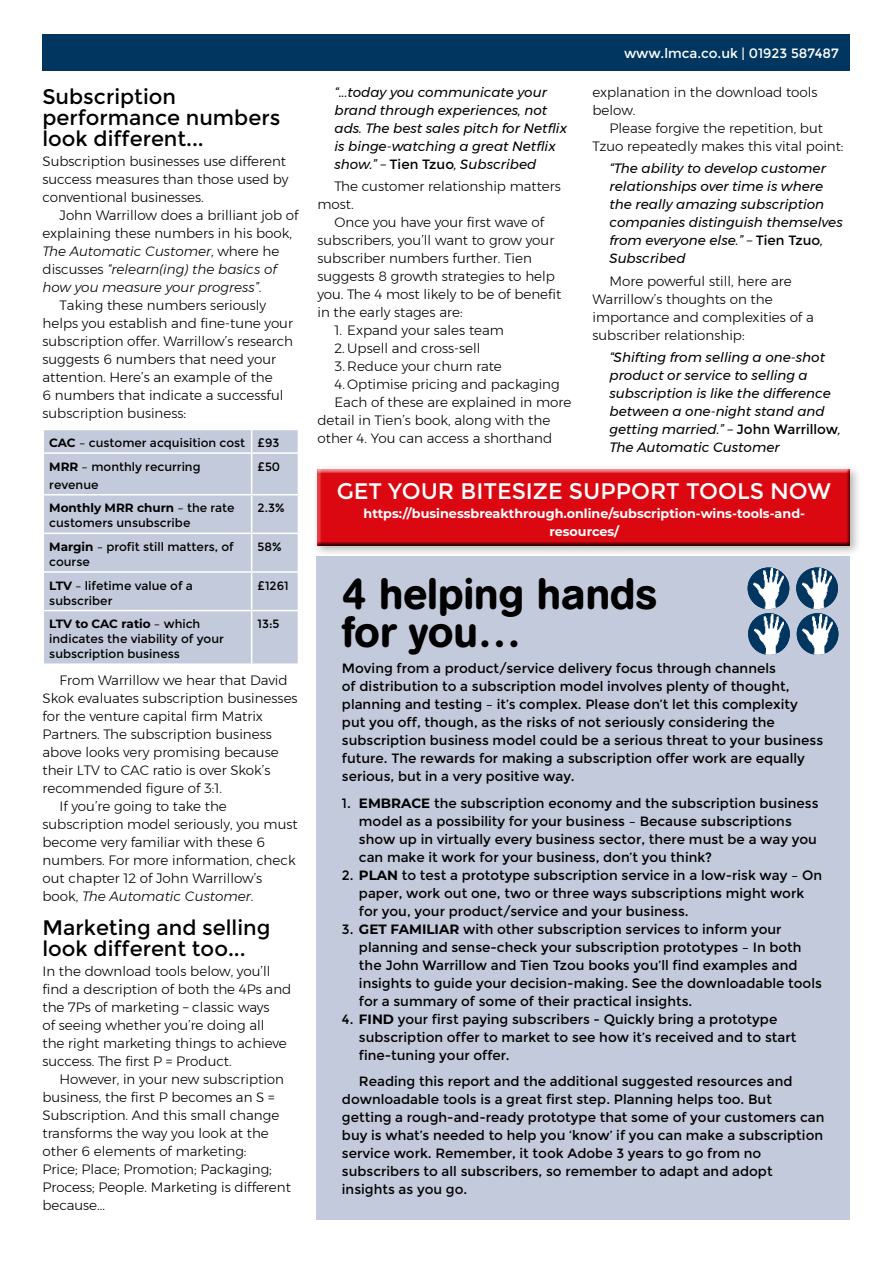
<style>
.page{position:relative;width:893px;height:1263px;background:#fff}
.page>*{position:absolute;margin:0;border:0;box-sizing:border-box;transform-origin:0 0}
.SUBHEAD{font:500 43.5px/37.5px "AG Buch Rounded BQ";color:#000}
.SUBHEAD_SM{font:22.5px "Montserrat";color:#fff}
.SUBHEAD-2{font:21px/21px "Montserrat";color:#000}
.body{font:300 13.5px/18px "Montserrat";color:#000}
.BULLIT{font:13.5px/18px "Montserrat";color:#000}
.body-2{font:13.5px/18px "Montserrat";color:#000}
.QUOTE{font:italic 13.5px/18px "Montserrat";color:#000}
.t1{font:13.5px "Montserrat";color:#fff}
.body-3{font:700 12.75px/18px "Montserrat";color:#fff;text-align:center}
.Table_text{font:12px/15px "Montserrat";color:#000}
.s1{font-style:italic}
.s2{font-weight:700}
.s3{font-style:normal}
</style>
<div class="page">
<div style="left:43px;top:34px;width:807px;height:36px;background:#00365f"></div>
<div style="left:44px;top:430px;width:254px;height:233px;background:#c3cadb"></div>
<svg style="left:251px;top:430px;width:1px;height:22px"></svg>
<hr style="left:43px;top:452px;width:209px;height:2px;background:#fff">
<hr style="left:252px;top:452px;width:47px;height:2px;background:#fff">
<hr style="left:251px;top:454px;width:1px;height:40px;background:#fff">
<hr style="left:43px;top:494px;width:209px;height:1px;background:#fff">
<hr style="left:252px;top:494px;width:47px;height:1px;background:#fff">
<hr style="left:251px;top:495px;width:1px;height:38px;background:#fff">
<hr style="left:43px;top:533px;width:209px;height:1px;background:#fff">
<hr style="left:252px;top:533px;width:47px;height:1px;background:#fff">
<hr style="left:251px;top:534px;width:1px;height:37px;background:#fff">
<hr style="left:43px;top:571px;width:209px;height:2px;background:#fff">
<hr style="left:252px;top:571px;width:47px;height:2px;background:#fff">
<hr style="left:251px;top:573px;width:1px;height:37px;background:#fff">
<hr style="left:43px;top:610px;width:209px;height:1px;background:#fff">
<hr style="left:252px;top:610px;width:47px;height:1px;background:#fff">
<hr style="left:251px;top:611px;width:1px;height:52px;background:#fff">
<div style="left:316px;top:556px;width:534px;height:664px;background:#c3cadb"></div>
<img style="left:748px;top:567px;width:41px;height:42px;border-radius:21px">
<img style="left:796px;top:567px;width:42px;height:42px;border-radius:21px">
<img style="left:748px;top:613px;width:42px;height:42px;border-radius:21px">
<img style="left:797px;top:613px;width:41px;height:42px;border-radius:21px">
<div style="left:312px;top:464px;width:550px;height:93px;background:#000;opacity:.3"></div>
<div style="left:313px;top:465px;width:541px;height:81px;background:#fff"></div>
<div style="left:315px;top:467px;width:540px;height:79px;background:#000;opacity:.75"></div>
<p class="SUBHEAD-2" style="left:43px;top:87px;width:239px">Subscription performance numbers look different...</p>
<p class="body" style="left:43px;top:152px;width:247px">Subscription businesses use different success measures than those used by conventional businesses.</p>
<p class="body" style="left:43px;top:206px;width:258px;text-indent:17px">John Warrillow does a brilliant job of explaining these numbers in his book, <span class="s1">The Automatic Customer</span>, where he discusses <span class="s1">“relearn(ing) the basics of how you measure your progress”</span>.</p>
<p class="body" style="left:43px;top:296px;width:252px;text-indent:17px">Taking these numbers seriously helps you establish and fine-tune your subscription offer. Warrillow’s research suggests 6 numbers that need your attention. Here’s an example of the<br>6 numbers that indicate a successful subscription business:</p>
<p class="Table_text" style="left:49px;top:435px;width:197px"><span class="s2">CAC</span> – customer acquisition cost</p>
<p class="Table_text" style="left:258px;top:435px;width:23px">£93</p>
<p class="Table_text" style="left:49px;top:458px;width:153px;line-height:18px"><span class="s2">MRR</span> – monthly recurring revenue</p>
<p class="Table_text" style="left:258px;top:459px;width:24px">£50</p>
<p class="Table_text" style="left:49px;top:501px;width:187px"><span class="s2">Monthly MRR churn</span> – the rate customers unsubscribe</p>
<p class="Table_text" style="left:258px;top:501px;width:28px">2.3%</p>
<p class="Table_text" style="left:49px;top:539px;width:186px"><span class="s2">Margin</span> – profit still matters, of course</p>
<p class="Table_text" style="left:258px;top:539px;width:26px">58%</p>
<p class="Table_text" style="left:49px;top:578px;width:145px"><span class="s2">LTV</span> – lifetime value of a subscriber</p>
<p class="Table_text" style="left:258px;top:578px;width:33px">£1261</p>
<p class="Table_text" style="left:49px;top:617px;width:176px"><span class="s2">LTV to CAC ratio</span> – which indicates the viability of your subscription business</p>
<p class="Table_text" style="left:258px;top:617px;width:23px">13:5</p>
<p class="body" style="left:43px;top:671px;width:257px;text-indent:17px">From Warrillow we hear that David Skok evaluates subscription businesses for the venture capital firm Matrix Partners. The subscription business above looks very promising because their LTV to CAC ratio is over Skok’s recommended figure of 3:1.</p>
<p class="body" style="left:43px;top:797px;width:257px;text-indent:17px">If you’re going to take the subscription model seriously, you must become very familiar with these 6 numbers. For more information, check out chapter 12 of John Warrillow’s book, <span class="s1">The Automatic Customer</span>.</p>
<p class="SUBHEAD-2" style="left:43px;top:917px;width:229px">Marketing and selling look different too...</p>
<p class="body" style="left:43px;top:962px;width:250px">In the download tools below, you’ll find a description of both the 4Ps and the 7Ps of marketing – classic ways<br>of seeing whether you’re doing all<br>the right marketing things to achieve success. The first P = Product.</p>
<p class="body" style="left:43px;top:1070px;width:250px;text-indent:17px">However, in your new subscription business, the first P becomes an S =<br>Subscription. And this small change transforms the way you look at the other 6 elements of marketing:<br>Price; Place; Promotion; Packaging;<br>Process; People. Marketing is different because...</p>
<p class="QUOTE" style="left:334px;top:83px;width:234px">“...today you communicate your brand through experiences, not ads. The best sales pitch for Netflix is binge-watching a great Netflix show.” – <span class="s3">Tien Tzuo</span>, Subscribed</p>
<p class="body" style="left:317px;top:177px;width:245px;text-indent:17px">The customer relationship matters most.</p>
<p class="body" style="left:317px;top:213px;width:245px;text-indent:17px">Once you have your first wave of subscribers, you’ll want to grow your subscriber numbers further. Tien suggests 8 growth strategies to help you. The 4 most likely to be of benefit in the early stages are:</p>
<p class="body" style="left:334px;top:321px;width:171px">1. Expand your sales team</p>
<p class="body" style="left:334px;top:339px;width:148px">2. Upsell and cross-sell</p>
<p class="body" style="left:334px;top:357px;width:169px">3. Reduce your churn rate</p>
<p class="body" style="left:334px;top:375px;width:227px">4. Optimise pricing and packaging</p>
<p class="body" style="left:317px;top:393px;width:255px;text-indent:17px">Each of these are explained in more detail in Tien’s book, along with the other 4. You can access a shorthand</p>
<p class="t1" style="left:624px;top:45px;width:216px">www.lmca.co.uk | 01923 587487</p>
<p class="body" style="left:592px;top:83px;width:226px">explanation in the download tools below.</p>
<p class="body" style="left:592px;top:119px;width:253px;text-align:center">Please forgive the repetition, but<br>Tzuo repeatedly makes this vital point:</p>
<p class="QUOTE" style="left:609px;top:159px;width:235px">“The ability to develop customer relationships over time is where the really amazing subscription companies distinguish themselves from everyone else.” – <span class="s3">Tien Tzuo</span>,<br>Subscribed</p>
<p class="body" style="left:592px;top:272px;width:223px;text-indent:17px">More powerful still, here are<br>Warrillow’s thoughts on the importance and complexities of a subscriber relationship:</p>
<p class="QUOTE" style="left:609px;top:348px;width:233px">“Shifting from selling a one-shot product or service to selling a subscription is like the difference between a one-night stand and getting married.” – <span class="s3">John Warrillow</span>,<br>The Automatic Customer</p>
<p class="SUBHEAD_SM" style="left:337px;top:478px;width:496px">GET YOUR BITESIZE SUPPORT TOOLS NOW</p>
<p class="body-3" style="left:364px;top:504px;width:443px">https://businessbreakthrough.online/subscription-wins-tools-and&shy;resources/</p>
<p class="SUBHEAD" style="left:342px;top:576px;width:317px">4 helping hands for you…</p>
<p class="body-2" style="left:342px;top:660px;width:483px">Moving from a product/service delivery focus through channels<br>of distribution to a subscription model involves plenty of thought, planning and testing – it’s complex. Please don’t let this complexity put you off, though, as the risks of not seriously considering the subscription business model could be a serious threat to your business future. The rewards for making a subscription offer work are equally serious, but in a very positive way.</p>
<p class="BULLIT" style="left:359px;top:794px;width:461px;text-indent:-17px">1. <span class="s2">EMBRACE</span> the subscription economy and the subscription business model as a possibility for your business – Because subscriptions show up in virtually every business sector, there must be a way you can make it work for your business, don’t you think?</p>
<p class="BULLIT" style="left:359px;top:866px;width:465px;text-indent:-17px">2. <span class="s2">PLAN</span> to test a prototype subscription service in a low-risk way – On paper, work out one, two or three ways subscriptions might work for you, your product/service and your business.</p>
<p class="BULLIT" style="left:359px;top:920px;width:464px;text-indent:-17px">3. <span class="s2">GET FAMILIAR</span> with other subscription services to inform your planning and sense-check your subscription prototypes – In both the John Warrillow and Tien Tzou books you’ll find examples and insights to guide your decision-making. See the downloadable tools for a summary of some of their practical insights.</p>
<p class="BULLIT" style="left:359px;top:1010px;width:439px;text-indent:-17px">4. <span class="s2">FIND</span> your first paying subscribers - Quickly bring a prototype subscription offer to market to see how it’s received and to start fine-tuning your offer.</p>
<p class="body-2" style="left:342px;top:1073px;width:484px;text-indent:17px">Reading this report and the additional suggested resources and downloadable tools is a great first step. Planning helps too. But getting a rough-and-ready prototype that some of your customers can buy is what’s needed to help you ‘know’ if you can make a subscription service work. Remember, it took Adobe 3 years to go from no subscribers to all subscribers, so remember to adapt and adopt insights as you go.</p>
</div>
